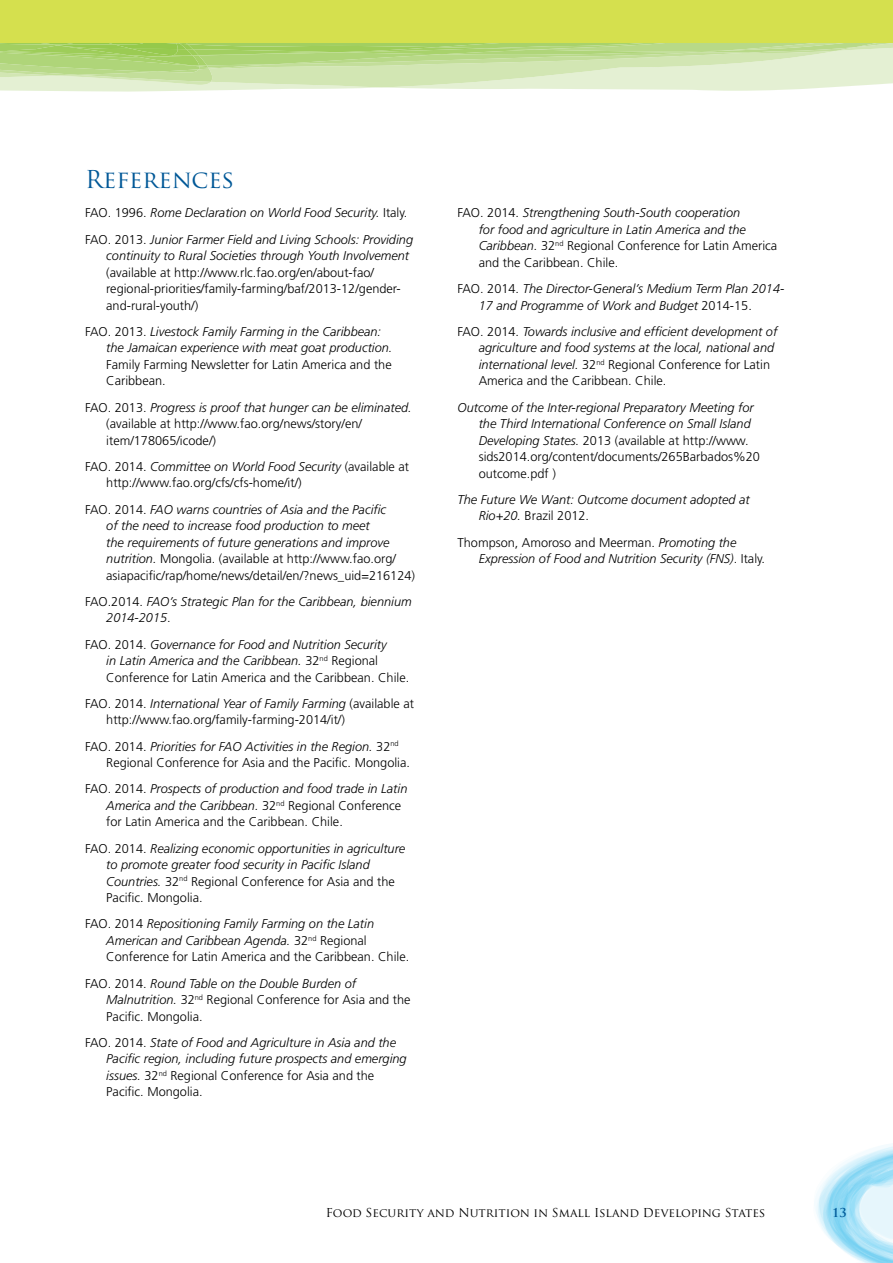
<style>
.page{position:relative;width:893px;height:1263px;background:#fff}
.page>*{position:absolute;margin:0;border:0;box-sizing:border-box;transform-origin:0 0}
.t1{font:24px "Trajan Pro";color:#005897}
.t2{font:italic 300 12.75px/16.5px "Frutiger LT Std";color:#000}
.t3{font:300 12.75px/16.5px "Frutiger LT Std";color:#000}
.t4{font:12px "Trajan Pro";color:#000}
.t5{font:700 12px "Trajan Pro";color:#005897}
.s1{font-style:normal}
.s2{font-style:italic}
</style>
<div class="page">
<svg style="left:814px;top:1143px;width:79px;height:120px"></svg>
<svg style="left:0;top:43px;width:893px;height:49px;background:#cce3aa"></svg>
<div style="left:0;top:0;width:893px;height:43px;background:#d5e04e"></div>
<h1 class="t1" style="left:85px;top:164px;width:151px">References</h1>
<p class="t2" style="left:85px;top:200px;width:330px;line-height:26.2px"><span class="s1">FAO. 1996.</span> Rome Declaration on World Food Security. <span class="s1">Italy.<br>FAO. 2013.</span> Junior Farmer Field and Living Schools: Providing</p>
<p class="t2" style="left:106px;top:248px;width:304px">continuity to Rural Societies through Youth Involvement</p>
<p class="t3" style="left:106px;top:264px;width:296px">(available at http://www.rlc.fao.org/en/about-fao/ regional-priorities/family-farming/baf/2013-12/gender&shy;and-rural-youth/)</p>
<p class="t2" style="left:106px;top:323px;width:288px;text-indent:-21px"><span class="s1">FAO. 2013.</span> Livestock Family Farming in the Caribbean: the Jamaican experience with meat goat production.</p>
<p class="t3" style="left:106px;top:356px;width:287px">Family Farming Newsletter for Latin America and the<br>Caribbean.</p>
<p class="t3" style="left:106px;top:399px;width:307px;text-indent:-21px">FAO. 2013. <span class="s2">Progress is proof that hunger can be eliminated. </span>(available at http://www.fao.org/news/story/en/ item/178065/icode/)</p>
<p class="t3" style="left:106px;top:458px;width:304px;text-indent:-21px">FAO. 2014. <span class="s2">Committee on World Food Security</span> (available at http://www.fao.org/cfs/cfs-home/it/)</p>
<p class="t2" style="left:106px;top:501px;width:310px;text-indent:-21px"><span class="s1">FAO. 2014.</span> FAO warns countries of Asia and the Pacific<br>of the need to increase food production to meet<br>the requirements of future generations and improve nutrition. <span class="s1">Mongolia. (available at http://www.fao.org/ asiapacific/rap/home/news/detail/en/?news_uid=216124)</span></p>
<p class="t2" style="left:106px;top:593px;width:307px;text-indent:-21px"><span class="s1">FAO.2014.</span> FAO’s Strategic Plan for the Caribbean, biennium<br>2014-2015<span class="s1">.</span></p>
<p class="t2" style="left:106px;top:636px;width:304px;text-indent:-21px"><span class="s1">FAO. 2014.</span> Governance for Food and Nutrition Security<br>in Latin America and the Caribbean. <span class="s1">32</span><sup>nd</sup> <span class="s1">Regional<br>Conference for Latin America and the Caribbean. Chile.</span></p>
<p class="t3" style="left:106px;top:695px;width:309px;text-indent:-21px">FAO. 2014. <span class="s2">International Year of Family Farming</span> (available at http://www.fao.org/family-farming-2014/it/)</p>
<p class="t3" style="left:106px;top:738px;width:305px;text-indent:-21px">FAO. 2014. <span class="s2">Priorities for FAO Activities in the Region.</span> 32<sup>nd<br></sup>Regional Conference for Asia and the Pacific. Mongolia.</p>
<p class="t3" style="left:106px;top:781px;width:303px;text-indent:-21px">FAO. 2014. <span class="s2">Prospects of production and food trade in Latin<br>America and the Caribbean.</span> 32<sup>nd</sup> Regional Conference for Latin America and the Caribbean. Chile.</p>
<p class="t2" style="left:106px;top:840px;width:301px;text-indent:-21px"><span class="s1">FAO. 2014.</span> Realizing economic opportunities in agriculture to promote greater food security in Pacific Island Countries. <span class="s1">32</span><sup>nd</sup> <span class="s1">Regional Conference for Asia and the Pacific. Mongolia.</span></p>
<p class="t3" style="left:106px;top:916px;width:304px;text-indent:-21px">FAO. 2014 <span class="s2">Repositioning Family Farming on the Latin<br>American and Caribbean Agenda.</span> 32<sup>nd</sup> Regional<br>Conference for Latin America and the Caribbean. Chile.</p>
<p class="t3" style="left:106px;top:975px;width:306px;text-indent:-21px">FAO. 2014. <span class="s2">Round Table on the Double Burden of<br>Malnutrition.</span> 32<sup>nd</sup> Regional Conference for Asia and the<br>Pacific. Mongolia.</p>
<p class="t2" style="left:106px;top:1034px;width:302px;text-indent:-21px"><span class="s1">FAO. 2014.</span> State of Food and Agriculture in Asia and the Pacific region, including future prospects and emerging issues. <span class="s1">32</span><sup>nd</sup> <span class="s1">Regional Conference for Asia and the Pacific. Mongolia.</span></p>
<p class="t2" style="left:479px;top:205px;width:300px;text-indent:-21px"><span class="s1">FAO. 2014.</span> Strengthening South-South cooperation<br>for food and agriculture in Latin America and the Caribbean. <span class="s1">32</span><sup>nd</sup> <span class="s1">Regional Conference for Latin America and the Caribbean. Chile.</span></p>
<p class="t2" style="left:479px;top:281px;width:307px;text-indent:-21px"><span class="s1">FAO. 2014.</span> The Director-General’s Medium Term Plan 2014-<br>17 and Programme of Work and Budget <span class="s1">2014-15.</span></p>
<p class="t2" style="left:479px;top:323px;width:300px;text-indent:-21px"><span class="s1">FAO. 2014.</span> Towards inclusive and efficient development of agriculture and food systems at the local, national and international level. <span class="s1">32</span><sup>nd</sup> <span class="s1">Regional Conference for Latin America and the Caribbean. Chile.</span></p>
<p class="t2" style="left:479px;top:399px;width:283px;text-indent:-21px">Outcome of the Inter-regional Preparatory Meeting for the Third International Conference on Small Island Developing States. <span class="s1">2013 (available at http://www. sids2014.org/content/documents/265Barbados%20 outcome.pdf )</span></p>
<p class="t2" style="left:479px;top:491px;width:272px;text-indent:-21px">The Future We Want: Outcome document adopted at<br>Rio+20. <span class="s1">Brazil 2012.</span></p>
<p class="t2" style="left:479px;top:534px;width:288px;text-indent:-21px"><span class="s1">Thompson, Amoroso and Meerman.</span> Promoting the<br>Expression of Food and Nutrition Security (FNS)<span class="s1">. Italy.</span></p>
<p class="t4" style="left:326px;top:1205px;width:441px">Food Security and Nutrition in Small Island Developing States</p>
<p class="t5" style="left:832px;top:1205px;width:16px">13</p>
</div>
